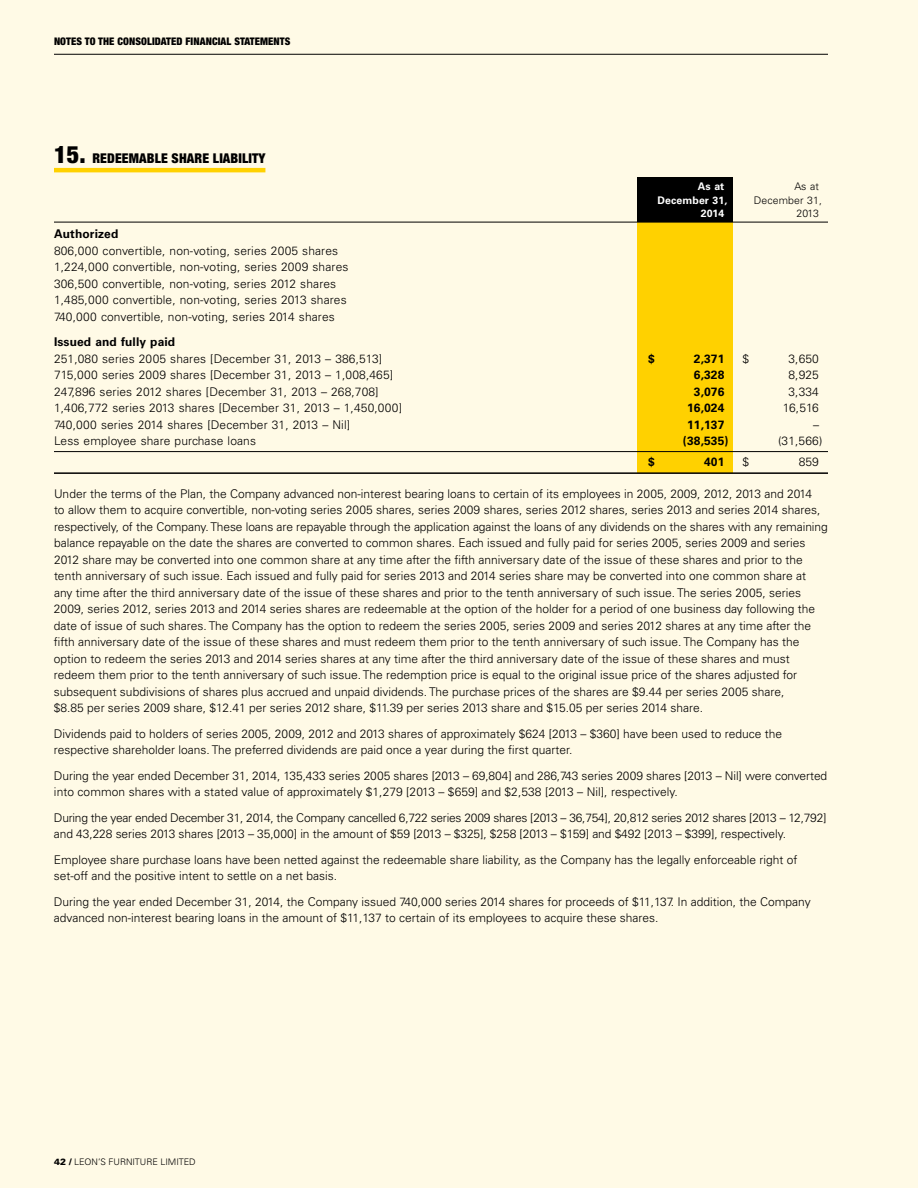
<style>
.page{position:relative;width:918px;height:1188px;background:#fffae6}
.page>*{position:absolute;margin:0;border:0;box-sizing:border-box;transform-origin:0 0}
.t1{font:900 condensed 13.5px "Helvetica Neue";letter-spacing:.01em;color:#000}
.t2{font:300 12px/16.5px "Univers";color:#000}
.t3{font:300 12px/16.5px "Univers";letter-spacing:-.02em;color:#000}
.t4{font:700 12px "Univers";letter-spacing:.01em;color:#000}
.t5{font:900 condensed 10.5px "Helvetica Neue";letter-spacing:.01em;color:#000}
.t6{font:700 10.5px "Univers";letter-spacing:.01em;color:#fff}
.t7{font:300 10.5px "Univers";letter-spacing:.01em;color:#000}
.t8{font:300 9px "Univers";color:#000}
.s1{font-size:24px}
.s2{font-weight:300;color:#000}
.s3{font-weight:900}
</style>
<div class="page">
<hr style="left:54px;top:54px;width:774px;height:1px;background:#000">
<div style="left:638px;top:177px;width:95px;height:45px;background:#000"></div>
<div style="left:638px;top:222px;width:95px;height:251px;background:#ffd100"></div>
<hr style="left:54px;top:168px;width:211px;height:4px;background:#ffd100">
<hr style="left:54px;top:222px;width:774px;height:1px;background:#000">
<hr style="left:54px;top:451px;width:774px;height:1px;background:#000">
<hr style="left:54px;top:472px;width:774px;height:2px;background:#000">
<p class="t5" style="left:54px;top:35px;width:238px">NOTES TO THE CONSOLIDATED FINANCIAL STATEMENTS</p>
<p class="t1" style="left:54px;top:150px;width:213px"><span class="s1">15.</span> REDEEMABLE SHARE LIABILITY</p>
<p class="t6" style="left:698px;top:181px;width:28px">As at</p>
<p class="t7" style="left:794px;top:180px;width:26px">As at</p>
<p class="t6" style="left:658px;top:194px;width:90px">December 31, <span class="s2">D</span></p>
<p class="t7" style="left:761px;top:194px;width:62px">ecember 31,</p>
<p class="t6" style="left:701px;top:208px;width:25px">2014</p>
<p class="t7" style="left:797px;top:207px;width:24px">2013</p>
<p class="t4" style="left:54px;top:227px;width:66px">Authorized</p>
<p class="t2" style="left:54px;top:242px;width:296px">806,000 convertible, non-voting, series 2005 shares 1,224,000 convertible, non-voting, series 2009 shares 306,500 convertible, non-voting, series 2012 shares 1,485,000 convertible, non-voting, series 2013 shares 740,000 convertible, non-voting, series 2014 shares</p>
<p class="t4" style="left:54px;top:335px;width:123px">Issued and fully paid</p>
<p class="t2" style="left:54px;top:350px;width:330px">251,080 series 2005 shares [December 31, 2013 – 386,513]</p>
<p class="t4" style="left:648px;top:352px;width:8px">$</p>
<p class="t4" style="left:694px;top:352px;width:32px">2,371</p>
<p class="t2" style="left:742px;top:350px;width:8px">$</p>
<p class="t2" style="left:788px;top:350px;width:32px">3,650</p>
<p class="t2" style="left:54px;top:367px;width:341px">715,000 series 2009 shares [December 31, 2013 – 1,008,465]</p>
<p class="t4" style="left:694px;top:368px;width:32px">6,328</p>
<p class="t2" style="left:788px;top:367px;width:32px">8,925</p>
<p class="t2" style="left:54px;top:383px;width:326px">247,896 series 2012 shares [December 31, 2013 – 268,708]</p>
<p class="t4" style="left:694px;top:385px;width:32px">3,076</p>
<p class="t2" style="left:788px;top:383px;width:32px">3,334</p>
<p class="t2" style="left:54px;top:400px;width:350px">1,406,772 series 2013 shares [December 31, 2013 – 1,450,000]</p>
<p class="t4" style="left:687px;top:401px;width:39px">16,024</p>
<p class="t2" style="left:783px;top:400px;width:38px">16,516</p>
<p class="t2" style="left:54px;top:416px;width:298px">740,000 series 2014 shares [December 31, 2013 – N il]</p>
<p class="t4" style="left:687px;top:418px;width:39px">11,137</p>
<p class="t2" style="left:813px;top:416px;width:7px">–</p>
<p class="t2" style="left:54px;top:433px;width:204px">Less employee share purchase loans</p>
<p class="t4" style="left:683px;top:434px;width:47px">(38,535)</p>
<p class="t2" style="left:778px;top:433px;width:46px">(31,566)</p>
<p class="t4" style="left:648px;top:455px;width:8px">$</p>
<p class="t4" style="left:704px;top:455px;width:22px">401</p>
<p class="t2" style="left:742px;top:454px;width:8px">$</p>
<p class="t2" style="left:799px;top:454px;width:22px">859</p>
<p class="t2" style="left:54px;top:485px;width:775px">U nder the terms of the Plan, the Company advanced non-interest bearing loans to certain of its employees in 2005, 2009, 2012, 2013 and 2014<br>to allow them to acquire convertible, non-voting series 2005 shares, series 2009 shares, series 2012 shares, series 2013 and series 2014 shares, respectively, of the Company. These loans are repayable through the application against the loans of any dividends on the shares with any remaining balance repayable on the date the shares are converted to common shares. Each issued and fully paid for series 2005, series 2009 and series 2012 share may be converted into one common share at any time after the fifth anniversary date of the issue of these shares and prior to the tenth anniversary of such issue. Each issued and fully paid for series 2013 and 2014 series share may be converted into one common share at<br>any time after the third anniversary date of the issue of these shares and prior to the tenth anniversary of such issue. The series 2005, series 2009, series 2012, series 2013 and 2014 series shares are redeemable at the option of the holder for a period of one business day following the date of issue of such shares. The Company has the option to redeem the series 2005, series 2009 and series 2012 shares at any time after the fifth anniversary date of the issue of these shares and must redeem them prior to the tenth anniversary of such issue. The Company has the option to redeem the series 2013 and 2014 series shares at any time after the third anniversary date of the issue of these shares and must redeem them prior to the tenth anniversary of such issue. The redemption price is equal to the original issue price of the shares adjusted for subsequent subdivisions of shares plus accrued and unpaid dividends. The purchase prices of the shares are $9.44 per series 2005 share,<br>$8.85 per series 2009 share, $12.41 per series 2012 share, $11.39 per series 2013 share and $15.05 per series 2014 share.</p>
<p class="t2" style="left:54px;top:725px;width:730px">D ividends paid to holders of series 2005, 2009, 2012 and 2013 shares of approximately $624 [2013 – $360] have been used to reduce the respective shareholder loans. The preferred dividends are paid once a year during the first quarter.</p>
<p class="t2" style="left:54px;top:767px;width:775px">During the year ended December 31, 2014, 135,433 series 2005 shares [2013 – 69,804] and 286,743 series 2009 shares [2013 – N il] were converted into common shares with a stated value of approximately $1,279 [2013 – $659] and $2,538 [2013 – N il], respectively.</p>
<p class="t3" style="left:54px;top:809px;width:774px">During the year ended December 31, 2014, the Company cancelled 6,722 series 2009 shares [2013 – 36,754], 20,812 series 2012 shares [2013 – 12,792] and 43,228 series 2013 shares [2013 – 35,000] in the amount of $59 [2013 – $325], $258 [2013 – $159] and $492 [2013 – $399], respectively.</p>
<p class="t2" style="left:54px;top:851px;width:745px">Employee share purchase loans have been netted against the redeemable share liability, as the Company has the legally enforceable right of set-off and the positive intent to settle on a net basis.</p>
<p class="t2" style="left:54px;top:893px;width:758px">During the year ended December 31, 2014, the Company issued 740,000 series 2014 shares for proceeds of $11,137. I n addition, the Company advanced non-interest bearing loans in the amount of $11,137 to certain of its employees to acquire these shares.</p>
<p class="t8" style="left:54px;top:1156px;width:143px"><span class="s3">42 /</span> Leon’s Furniture Limited</p>
</div>
